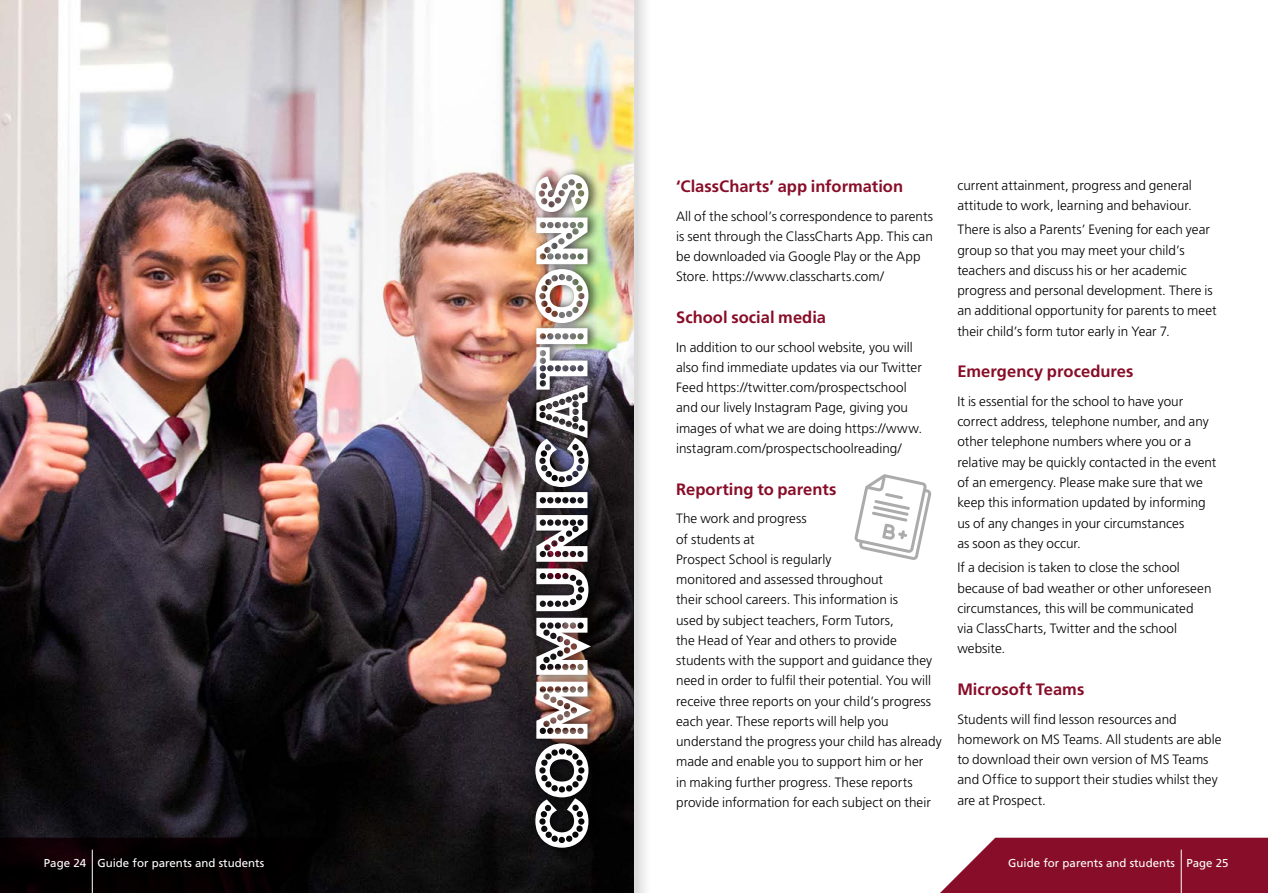
<style>
.page{position:relative;width:1268px;height:893px;background:#fff}
.page>*{position:absolute;margin:0;border:0;box-sizing:border-box;transform-origin:0 0}
.t1{font:81.15px "Budmo Jiggler";color:#fff}
.t2{font:700 16.5px "Frutiger";color:#880d28}
.t3{font:300 13.5px/20.2px "Frutiger";letter-spacing:.005em;color:#000}
.t4{font:11.55px "Frutiger";color:#fff}
.t5{font:10.5px "Open Sans";color:#fff}
</style>
<div class="page">
<svg style="left:940px;top:838px;width:327px;height:55px;background:#92223b"></svg>
<hr style="left:1180px;top:850px;width:1px;height:43px;background:#fff">
<img style="left:0;top:0;width:634px;height:893px">
<svg style="left:0;top:838px;width:329px;height:55px;background:#050001"></svg>
<hr style="left:92px;top:850px;width:1px;height:43px;background:#fff">
<div style="left:531px;top:167px;width:71px;height:690px;background:#000;opacity:.83"></div>
<svg style="left:854px;top:474px;width:77px;height:86px"></svg>
<svg style="left:634px;top:0;width:12px;height:893px"></svg>
<h1 class="t1" style="left:516px;top:850px;width:679px;rotate:-90deg">COMMUNICATIONS</h1>
<p class="t2" style="left:676px;top:177px;width:228px">‘ClassCharts’ app information</p>
<p class="t3" style="left:676px;top:206px;width:258px">All of the school’s correspondence to parents is sent through the ClassCharts App. This can be downloaded via Google Play or the App Store. https://www.classcharts.com/</p>
<p class="t2" style="left:676px;top:308px;width:151px">School social media</p>
<p class="t3" style="left:676px;top:337px;width:247px">In addition to our school website, you will also find immediate updates via our Twitter Feed https://twitter.com/prospectschool and our lively Instagram Page, giving you images of what we are doing https://www. instagram.com/prospectschoolreading/</p>
<p class="t2" style="left:676px;top:479px;width:162px">Reporting to parents</p>
<p class="t3" style="left:676px;top:508px;width:267px">The work and progress<br>of students at<br>Prospect School is regularly<br>monitored and assessed throughout<br>their school careers. This information is<br>used by subject teachers, Form Tutors,<br>the Head of Year and others to provide students with the support and guidance they need in order to fulfil their potential. You will receive three reports on your child’s progress each year. These reports will help you understand the progress your child has already made and enable you to support him or her<br>in making further progress. These reports provide information for each subject on their</p>
<p class="t3" style="left:957px;top:175px;width:236px">current attainment, progress and general attitude to work, learning and behaviour.</p>
<p class="t3" style="left:957px;top:220px;width:261px">There is also a Parents’ Evening for each year group so that you may meet your child’s teachers and discuss his or her academic progress and personal development. There is an additional opportunity for parents to meet their child’s form tutor early in Year 7.</p>
<p class="t2" style="left:957px;top:362px;width:178px">Emergency procedures</p>
<p class="t3" style="left:957px;top:391px;width:260px">It is essential for the school to have your correct address, telephone number, and any other telephone numbers where you or a relative may be quickly contacted in the event of an emergency. Please make sure that we keep this information updated by informing us of any changes in your circumstances<br>as soon as they occur.</p>
<p class="t3" style="left:957px;top:557px;width:255px">If a decision is taken to close the school because of bad weather or other unforeseen circumstances, this will be communicated via ClassCharts, Twitter and the school website.</p>
<p class="t2" style="left:957px;top:679px;width:128px">Microsoft Teams</p>
<p class="t3" style="left:957px;top:709px;width:266px">Students will find lesson resources and homework on MS Teams. All students are able to download their own version of MS Teams and Office to support their studies whilst they are at Prospect.</p>
<p class="t5" style="left:112px;top:853px;width:123px">@prospectschoolreading</p>
<p class="t4" style="left:44px;top:856px;width:222px">Page 24 Guide for parents and students</p>
<p class="t4" style="left:1008px;top:856px;width:222px">Guide for parents and students Page 25</p>
</div>
